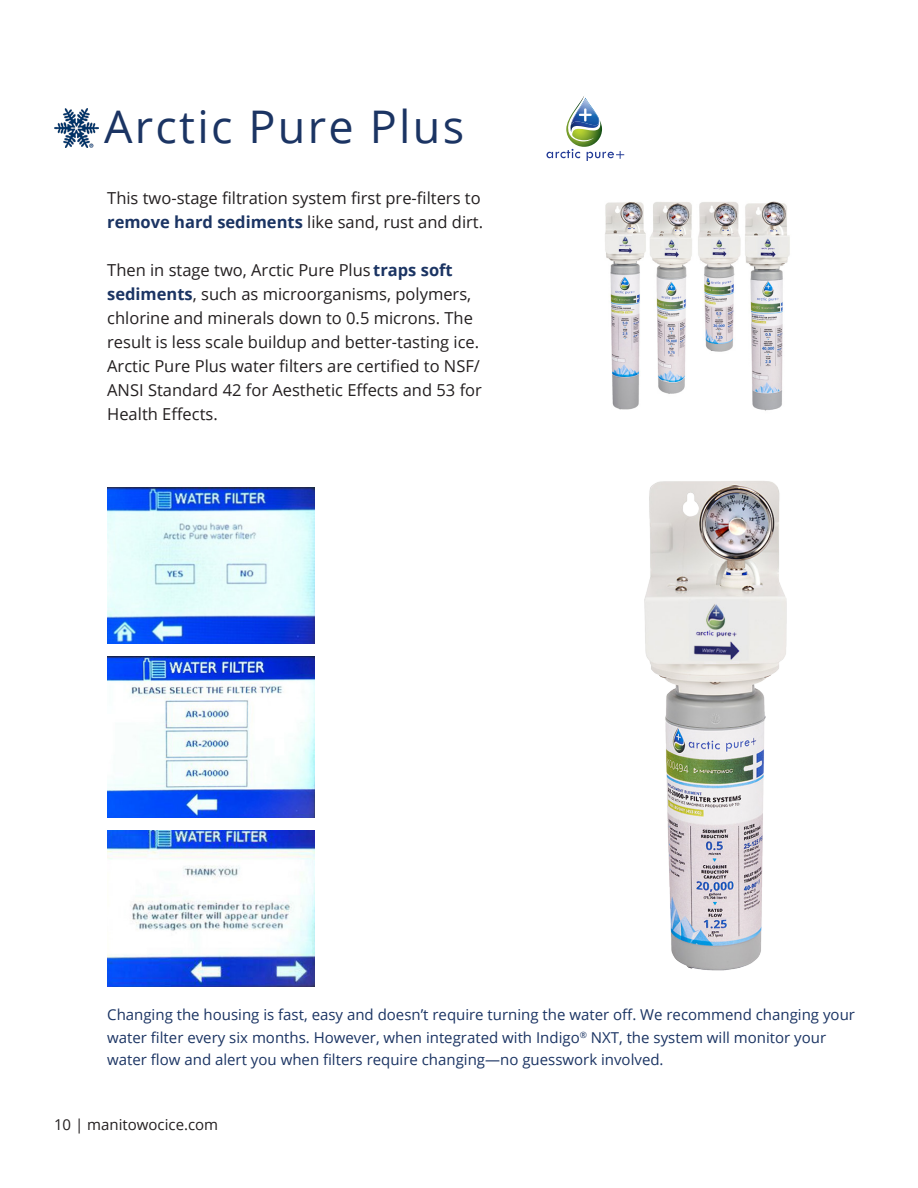
<style>
.page{position:relative;width:918px;height:1188px;background:#fff}
.page>*{position:absolute;margin:0;border:0;box-sizing:border-box;transform-origin:0 0}
.t1{font:45px "Open Sans";letter-spacing:.05em;color:#1b3463}
.t2{font:16.5px/24px "Open Sans";color:#231f20}
.t3{font:15px/22.5px "Open Sans";color:#1b3463}
.t4{font:15px "Open Sans";color:#231f20}
.s1{font-weight:700;color:#1b3463}
</style>
<div class="page">
<img style="left:107px;top:487px;width:208px;height:156px">
<img style="left:107px;top:657px;width:208px;height:160px">
<img style="left:107px;top:831px;width:208px;height:156px">
<img style="left:644px;top:481px;width:143px;height:490px">
<img style="left:605px;top:201px;width:185px;height:210px">
<img style="left:54px;top:109px;width:44px;height:38px">
<svg style="left:546px;top:96px;width:78px;height:65px"></svg>
<p class="t1" style="left:104px;top:96px;width:362px">Arctic Pure Plus</p>
<p class="t2" style="left:107px;top:185px;width:377px">This two-stage filtration system first pre-filters to <span class="s1">remove hard sediments</span> like sand, rust and dirt.</p>
<p class="t2" style="left:107px;top:257px;width:373px">Then in stage two, Arctic Pure Plus <span class="s1">traps soft sediments</span>, such as microorganisms, polymers, chlorine and minerals down to 0.5 microns. The result is less scale buildup and better-tasting ice.</p>
<p class="t2" style="left:107px;top:353px;width:376px;text-align:justify">Arctic Pure Plus water filters are certified to NSF/ ANSI Standard 42 for Aesthetic Effects and 53 for Health Effects.</p>
<p class="t3" style="left:107px;top:1003px;width:749px">Changing the housing is fast, easy and doesn’t require turning the water off. We recommend changing your water filter every six months. However, when integrated with Indigo<sup>®</sup> NXT, the system will monitor your water flow and alert you when filters require changing—no guesswork involved.</p>
<p class="t4" style="left:54px;top:1115px;width:166px">10 | manitowocice.com</p>
</div>
